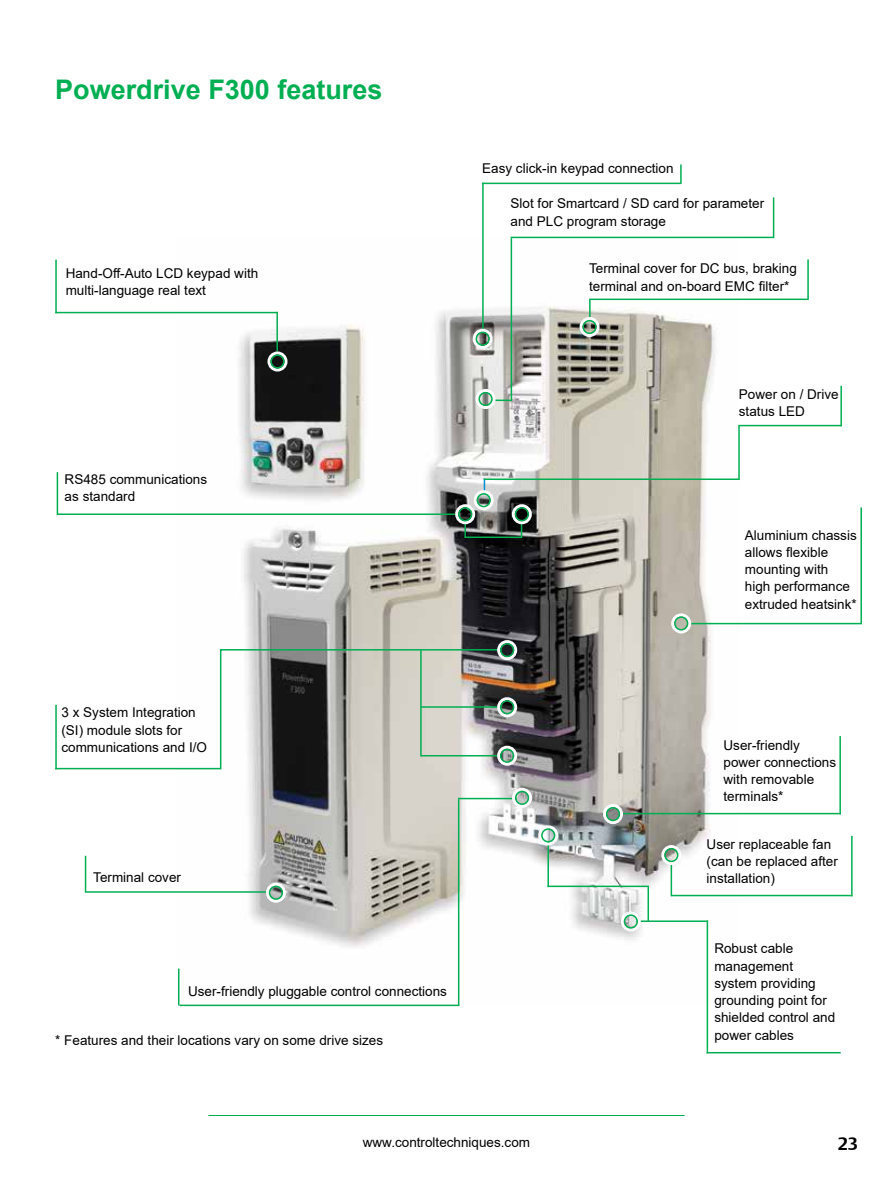
<style>
.page{position:relative;width:893px;height:1191px;background:#fff}
.page>*{position:absolute;margin:0;border:0;box-sizing:border-box;transform-origin:0 0}
.t1{font:700 27px "Arial";color:#00af52}
.t2{font:700 18px "DTL Argo T";color:#000}
.t3{font:13.5px/17.2px "Arial";color:#000}
</style>
<div class="page">
<hr style="left:208px;top:1115px;width:477px;height:1px;background:#00af52">
<img style="left:175px;top:239px;width:564px;height:767px">
<hr style="left:680px;top:164px;width:2px;height:20px;background:#00af52">
<hr style="left:773px;top:197px;width:1px;height:41px;background:#00af52">
<hr style="left:807px;top:259px;width:2px;height:41px;background:#00af52">
<hr style="left:840px;top:386px;width:2px;height:40px;background:#00af52">
<hr style="left:860px;top:507px;width:2px;height:116px;background:#00af52">
<hr style="left:738px;top:425px;width:2px;height:54px;background:#00af52">
<hr style="left:839px;top:736px;width:2px;height:78px;background:#00af52">
<hr style="left:851px;top:836px;width:2px;height:60px;background:#00af52">
<hr style="left:85px;top:855px;width:1px;height:37px;background:#00af52">
<hr style="left:178px;top:968px;width:1px;height:37px;background:#00af52">
<hr style="left:55px;top:260px;width:2px;height:53px;background:#00af52">
<hr style="left:276px;top:312px;width:2px;height:39px;background:#00af52">
<hr style="left:707px;top:920px;width:1px;height:133px;background:#00af52">
<hr style="left:458px;top:799px;width:1px;height:206px;background:#00af52">
<hr style="left:86px;top:891px;width:184px;height:1px;background:#00af52">
<svg style="left:55px;top:648px;width:448px;height:122px"></svg>
<hr style="left:688px;top:623px;width:174px;height:1px;background:#00af52">
<hr style="left:671px;top:894px;width:181px;height:2px;background:#00af52">
<hr style="left:547px;top:885px;width:102px;height:2px;background:#00af52">
<hr style="left:707px;top:1052px;width:134px;height:1px;background:#00af52">
<hr style="left:738px;top:425px;width:103px;height:1px;background:#00af52">
<hr style="left:484px;top:478px;width:256px;height:2px;background:#00af52">
<hr style="left:56px;top:312px;width:222px;height:1px;background:#00af52">
<hr style="left:621px;top:813px;width:220px;height:1px;background:#00af52">
<hr style="left:637px;top:920px;width:71px;height:2px;background:#00af52">
<hr style="left:458px;top:798px;width:59px;height:1px;background:#00af52">
<hr style="left:179px;top:1004px;width:280px;height:2px;background:#00af52">
<hr style="left:482px;top:183px;width:2px;height:149px;background:#00af52">
<hr style="left:420px;top:650px;width:2px;height:106px;background:#00af52">
<hr style="left:589px;top:299px;width:2px;height:22px;background:#00af52">
<svg style="left:496px;top:399px;width:15px;height:2px"></svg>
<hr style="left:511px;top:238px;width:1px;height:163px;background:#00af52">
<hr style="left:482px;top:183px;width:199px;height:1px;background:#00af52">
<hr style="left:589px;top:298px;width:219px;height:2px;background:#00af52">
<hr style="left:511px;top:237px;width:263px;height:1px;background:#00af52">
<div style="left:473px;top:329px;width:20px;height:20px;border:3px solid #fff;border-radius:50%"></div>
<div style="left:476px;top:332px;width:14px;height:14px;border:2px solid #00af52;border-radius:50%"></div>
<div style="left:267px;top:351px;width:20px;height:20px;border:3px solid #fff;border-radius:50%"></div>
<div style="left:270px;top:354px;width:15px;height:14px;border:2px solid #00af52;border-radius:50%"></div>
<div style="left:476px;top:389px;width:20px;height:20px;border:3px solid #fff;border-radius:50%"></div>
<div style="left:478px;top:392px;width:15px;height:14px;border:2px solid #00af52;border-radius:50%"></div>
<div style="left:474px;top:490px;width:20px;height:20px;border:3px solid #fff;border-radius:50%"></div>
<div style="left:477px;top:493px;width:14px;height:14px;border:2px solid #00af52;border-radius:50%"></div>
<div style="left:580px;top:317px;width:20px;height:20px;border:3px solid #fff;border-radius:50%"></div>
<div style="left:582px;top:320px;width:15px;height:14px;border:2px solid #00af52;border-radius:50%"></div>
<svg style="left:56px;top:470px;width:410px;height:67px"></svg>
<hr style="left:464px;top:536px;width:57px;height:2px;background:#00af52">
<svg style="left:521px;top:524px;width:1px;height:14px"></svg>
<div style="left:455px;top:504px;width:20px;height:20px;border:3px solid #fff;border-radius:50%"></div>
<div style="left:458px;top:507px;width:14px;height:14px;border:2px solid #00af52;border-radius:50%"></div>
<div style="left:512px;top:504px;width:20px;height:20px;border:3px solid #fff;border-radius:50%"></div>
<div style="left:515px;top:507px;width:14px;height:14px;border:2px solid #00af52;border-radius:50%"></div>
<div style="left:497px;top:640px;width:20px;height:20px;border:3px solid #fff;border-radius:50%"></div>
<div style="left:500px;top:643px;width:14px;height:14px;border:2px solid #00af52;border-radius:50%"></div>
<div style="left:497px;top:697px;width:20px;height:20px;border:3px solid #fff;border-radius:50%"></div>
<div style="left:500px;top:700px;width:14px;height:14px;border:2px solid #00af52;border-radius:50%"></div>
<div style="left:497px;top:745px;width:20px;height:20px;border:3px solid #fff;border-radius:50%"></div>
<div style="left:500px;top:748px;width:14px;height:15px;border:2px solid #00af52;border-radius:50%"></div>
<div style="left:512px;top:788px;width:20px;height:20px;border:3px solid #fff;border-radius:50%"></div>
<div style="left:515px;top:790px;width:14px;height:15px;border:2px solid #00af52;border-radius:50%"></div>
<div style="left:603px;top:804px;width:20px;height:20px;border:3px solid #fff;border-radius:50%"></div>
<div style="left:606px;top:807px;width:14px;height:14px;border:2px solid #00af52;border-radius:50%"></div>
<div style="left:671px;top:613px;width:20px;height:20px;border:3px solid #fff;border-radius:50%"></div>
<div style="left:674px;top:616px;width:14px;height:14px;border:2px solid #00af52;border-radius:50%"></div>
<div style="left:621px;top:911px;width:20px;height:20px;border:3px solid #fff;border-radius:50%"></div>
<div style="left:624px;top:914px;width:14px;height:14px;border:2px solid #00af52;border-radius:50%"></div>
<div style="left:266px;top:882px;width:20px;height:20px;border:3px solid #fff;border-radius:50%"></div>
<div style="left:269px;top:885px;width:14px;height:14px;border:2px solid #00af52;border-radius:50%"></div>
<hr style="left:671px;top:861px;width:1px;height:35px;background:#00af52">
<hr style="left:547px;top:841px;width:2px;height:46px;background:#00af52">
<hr style="left:647px;top:886px;width:2px;height:35px;background:#00af52">
<div style="left:661px;top:845px;width:20px;height:20px;border:3px solid #fff;border-radius:50%"></div>
<div style="left:538px;top:825px;width:20px;height:20px;border:3px solid #fff;border-radius:50%"></div>
<div style="left:664px;top:848px;width:14px;height:14px;border:2px solid #00af52;border-radius:50%"></div>
<div style="left:541px;top:828px;width:14px;height:14px;border:2px solid #00af52;border-radius:50%"></div>
<h1 class="t1" style="left:55px;top:71px;width:329px">Powerdrive F300 features</h1>
<p class="t3" style="left:66px;top:264px;width:194px">Hand-Off-Auto LCD keypad with multi-language real text</p>
<p class="t3" style="left:65px;top:471px;width:144px">RS485 communications as standard</p>
<p class="t3" style="left:482px;top:159px;width:193px">Easy click-in keypad connection</p>
<p class="t3" style="left:511px;top:195px;width:255px">Slot for Smartcard / SD card for parameter and PLC program storage</p>
<p class="t3" style="left:589px;top:260px;width:209px">Terminal cover for DC bus, braking terminal and on-board EMC filter*</p>
<p class="t3" style="left:739px;top:385px;width:101px">Power on / Drive status LED</p>
<p class="t3" style="left:745px;top:526px;width:113px">Aluminium chassis allows flexible mounting with high performance extruded heatsink*</p>
<p class="t3" style="left:61px;top:704px;width:147px">3 x System Integration (SI) module slots for communications and I/O</p>
<p class="t3" style="left:93px;top:868px;width:89px">Terminal cover</p>
<p class="t3" style="left:188px;top:982px;width:260px">User-friendly pluggable control connections</p>
<p class="t3" style="left:55px;top:1032px;width:329px">* Features and their locations vary on some drive sizes</p>
<p class="t3" style="left:723px;top:736px;width:114px">User-friendly power connections with removable terminals*</p>
<p class="t3" style="left:707px;top:835px;width:133px">User replaceable fan (can be replaced after installation)</p>
<p class="t3" style="left:714px;top:940px;width:122px">Robust cable management system providing grounding point for shielded control and power cables</p>
<p class="t3" style="left:363px;top:1133px;width:169px">www.controltechniques.com</p>
<h2 class="t2" style="left:838px;top:1132px;width:22px">23</h2>
</div>
